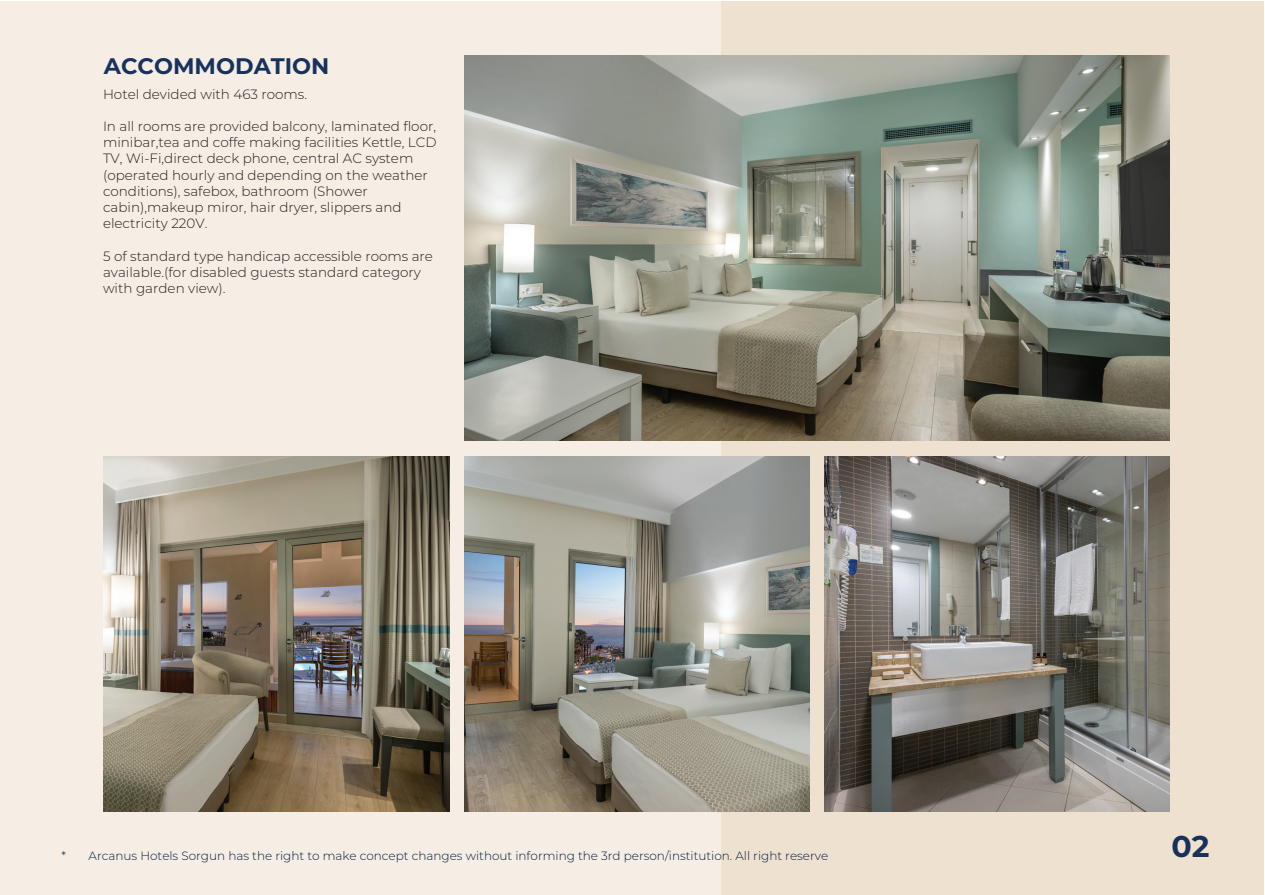
<style>
.page{position:relative;width:1265px;height:895px;background:#fff}
.page>*{position:absolute;margin:0;border:0;box-sizing:border-box;transform-origin:0 0}
.t1{font:700 30px "Montserrat";color:#16325b}
.t2{font:700 22.5px "Montserrat";color:#17325c}
.t3{font:300 13.5px/16.2px "Montserrat";color:#201d1e}
.t4{font:300 12px "Montserrat";color:#011e41}
</style>
<div class="page">
<div style="left:0;top:1px;width:1263px;height:893px;background:#f6ede4"></div>
<div style="left:721px;top:1px;width:542px;height:893px;background:#eee1d0"></div>
<img style="left:464px;top:55px;width:705px;height:386px">
<img style="left:104px;top:456px;width:345px;height:355px">
<img style="left:464px;top:456px;width:345px;height:355px">
<img style="left:824px;top:456px;width:345px;height:355px">
<h2 class="t2" style="left:104px;top:49px;width:227px">ACCOMMODATION</h2>
<p class="t3" style="left:103px;top:85px;width:205px">Hotel devided with 463 rooms.</p>
<p class="t3" style="left:103px;top:118px;width:335px">In all rooms are provided balcony, laminated floor, minibar,tea and coffe making facilities Kettle, LCD TV, Wi-Fi,direct deck phone, central AC system (operated hourly and depending on the weather conditions), safebox, bathroom (Shower cabin),makeup miror, hair dryer, slippers and electricity 220V.</p>
<p class="t3" style="left:103px;top:247px;width:331px">5 of standard type handicap accessible rooms are available.(for disabled guests standard category with garden view).</p>
<p class="t4" style="left:62px;top:847px;width:768px">* Arcanus Hotels Sorgun has the right to make concept changes without informing the 3rd person/institution. All right reserve</p>
<h1 class="t1" style="left:1171px;top:824px;width:40px">02</h1>
</div>
